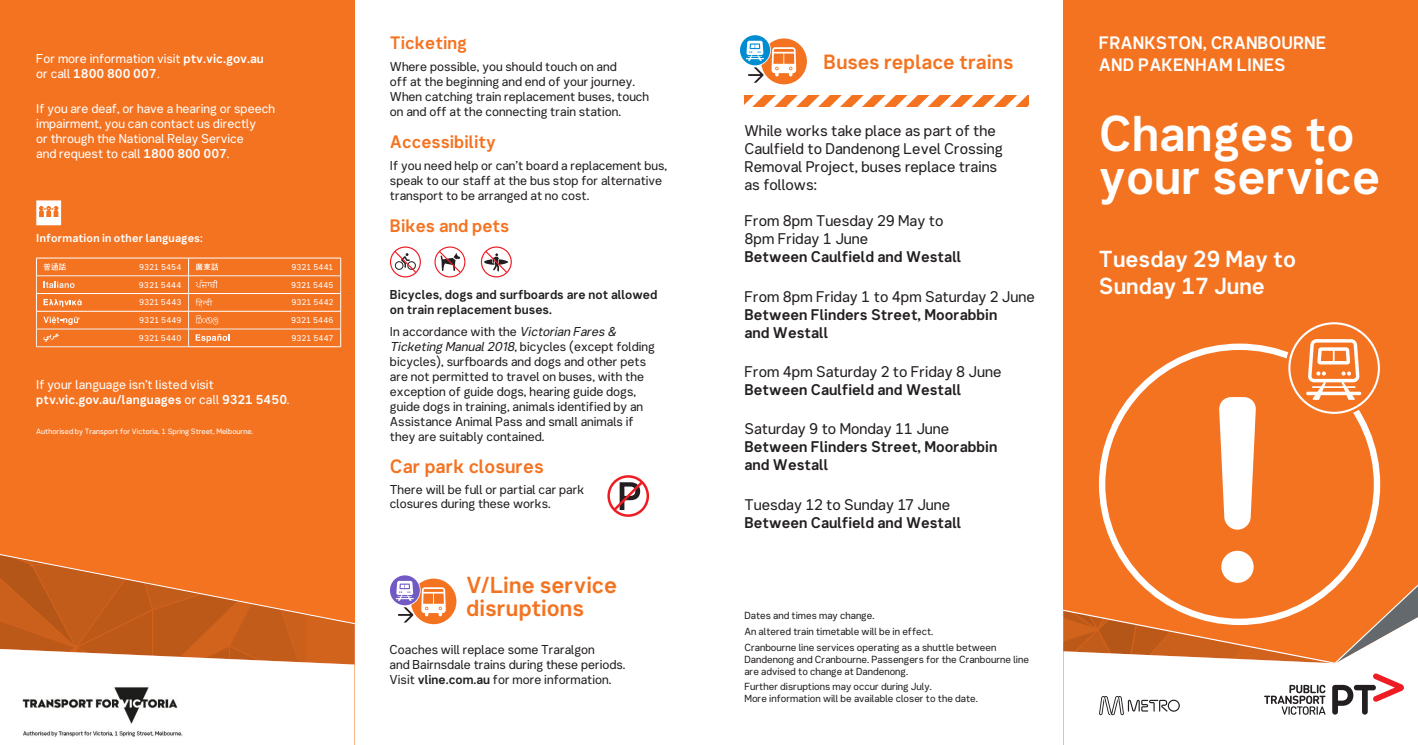
<style>
.page{position:relative;width:1418px;height:745px;background:#fff}
.page>*{position:absolute;margin:0;border:0;box-sizing:border-box;transform-origin:0 0}
.t1{font:700 48.75px/42.5px "Network Sans";color:#fff}
.t2{font:700 22.5px "Network Sans";color:#fff}
.subheading_021_18pt{font:700 22.5px/22.5px "Network Sans";letter-spacing:-.005em;color:#f47321}
.subheading_021_18pt-2{font:700 20px "Network Sans";color:#f47321}
.t3{font:700 18.75px "Network Sans";color:#f47321}
.t4{font:700 17.5px/21px "Network Sans";color:#fff}
.subheading_021{font:700 17.5px "Network Sans";color:#f47321}
.t5{font:15px/18px "Network Sans";color:#231f20}
.t6{font:700 15px/18px "Network Sans";color:#231f20}
.body_copy_10pt{font:12.5px/15px "Network Sans";color:#231f20}
.t7{font:12.5px/15px "Network Sans";color:#fff}
.body_copy_10pt-2{font:700 12.5px/15px "Network Sans";color:#231f20}
.t8{font:700 11.25px "Network Sans";letter-spacing:.015em;color:#fff}
.t9{font:10px/12px "Network Sans";color:#231f20}
.t10{font:8.12px "Network Sans";letter-spacing:.005em;color:#fff}
.t11{font:7.5px "Network Sans";color:#fff}
.s1{font-weight:700}
.s2{font-family:"DIN Round OT"}
.s3{font-style:italic}
.s4{font-weight:400}
</style>
<div class="page">
<svg style="left:434px;top:246px;width:31px;height:31px"></svg>
<svg style="left:390px;top:246px;width:31px;height:31px"></svg>
<svg style="left:481px;top:246px;width:31px;height:31px"></svg>
<div style="left:1063px;top:0;width:354px;height:744px;background:#f47321"></div>
<div style="left:1063px;top:664px;width:354px;height:80px;background:#fff"></div>
<svg style="left:1332px;top:672px;width:71px;height:42px;background:#d0b8b9"></svg>
<svg style="left:1264px;top:684px;width:61px;height:30px;background:#bdbcbc"></svg>
<div style="left:0;top:0;width:354px;height:744px;background:#f47321"></div>
<div style="left:0;top:677px;width:354px;height:67px;background:#fff"></div>
<svg style="left:0;top:554px;width:354px;height:123px"></svg>
<svg style="left:1098px;top:695px;width:81px;height:19px;background:#cfcece"></svg>
<svg style="left:36px;top:200px;width:25px;height:25px"></svg>
<div style="left:37px;top:217px;width:23px;height:5px;background:#fff"></div>
<svg style="left:1063px;top:322px;width:354px;height:341px"></svg>
<svg style="left:740px;top:35px;width:67px;height:49px"></svg>
<svg style="left:744px;top:95px;width:284px;height:11px"></svg>
<svg style="left:426px;top:598px;width:31px;height:26px"></svg>
<svg style="left:390px;top:575px;width:66px;height:48px"></svg>
<svg style="left:607px;top:475px;width:42px;height:41px"></svg>
<img style="left:19px;top:684px;width:165px;height:53px">
<hr style="left:36px;top:258px;width:152px;height:1px;background:#fff">
<hr style="left:188px;top:258px;width:153px;height:1px;background:#fff">
<hr style="left:189px;top:346px;width:152px;height:1px;background:#fff">
<hr style="left:188px;top:275px;width:153px;height:1px;background:#f1f0ed">
<hr style="left:188px;top:328px;width:153px;height:1px;background:#f1f0ed">
<hr style="left:36px;top:275px;width:152px;height:1px;background:#f1f0ed">
<hr style="left:36px;top:328px;width:152px;height:1px;background:#f1f0ed">
<svg style="left:188px;top:258px;width:1px;height:88px"></svg>
<hr style="left:36px;top:346px;width:153px;height:1px;background:#f1f0ed">
<hr style="left:36px;top:293px;width:152px;height:1px;background:#fff">
<svg style="left:36px;top:258px;width:1px;height:88px"></svg>
<hr style="left:188px;top:293px;width:153px;height:1px;background:#fff">
<svg style="left:340px;top:258px;width:1px;height:88px"></svg>
<hr style="left:36px;top:311px;width:152px;height:1px;background:#fff">
<hr style="left:188px;top:311px;width:153px;height:1px;background:#fff">
<svg style="left:44px;top:263px;width:22px;height:7px"></svg>
<svg style="left:196px;top:263px;width:22px;height:7px"></svg>
<svg style="left:196px;top:279px;width:22px;height:9px"></svg>
<svg style="left:44px;top:299px;width:38px;height:8px"></svg>
<svg style="left:196px;top:298px;width:16px;height:9px"></svg>
<svg style="left:44px;top:316px;width:35px;height:8px"></svg>
<svg style="left:196px;top:315px;width:22px;height:9px"></svg>
<svg style="left:43px;top:333px;width:16px;height:8px"></svg>
<svg style="left:196px;top:334px;width:33px;height:8px"></svg>
<svg style="left:44px;top:281px;width:31px;height:7px"></svg>
<p class="t7" style="left:36px;top:51px;width:229px">For more information visit <span class="s1">ptv.vic.gov.au </span>or call <span class="s1">1800 800 007</span><span class="s2">.</span></p>
<p class="t7" style="left:36px;top:100px;width:240px">If you are deaf, or have a hearing or speech impairment, you can contact us directly<br>or through the National Relay Service<br>and request to call <span class="s1">1800 800 007</span>.</p>
<p class="t8" style="left:36px;top:228px;width:168px">Information in other languages:</p>
<p class="t10" style="left:139px;top:260px;width:44px">9321 5454</p>
<p class="t10" style="left:291px;top:260px;width:44px">9321 5441</p>
<p class="t10" style="left:139px;top:277px;width:44px">9321 5444</p>
<p class="t10" style="left:291px;top:277px;width:44px">9321 5445</p>
<p class="t10" style="left:139px;top:295px;width:44px">9321 5443</p>
<p class="t10" style="left:291px;top:295px;width:44px">9321 5442</p>
<p class="t10" style="left:139px;top:313px;width:44px">9321 5449</p>
<p class="t10" style="left:291px;top:313px;width:44px">9321 5446</p>
<p class="t10" style="left:139px;top:330px;width:44px">9321 5440</p>
<p class="t10" style="left:291px;top:330px;width:44px">9321 5447</p>
<p class="t7" style="left:36px;top:376px;width:255px">If your language isn’t listed visit <span class="s1">ptv.vic.gov.au/languages</span> or call <span class="s1">9321 5450</span>.</p>
<p class="t11" style="left:36px;top:425px;width:218px">Authorised by Transport for Victoria, 1 Spring Street, Melbourne.</p>
<p class="subheading_021" style="left:390px;top:28px;width:79px">Ticketing</p>
<p class="body_copy_10pt" style="left:390px;top:58px;width:247px">Where possible, you should touch on and off at the beginning and end of your journey.</p>
<p class="body_copy_10pt" style="left:390px;top:88px;width:261px">When catching train replacement buses, touch on and off at the connecting train station.</p>
<p class="subheading_021" style="left:390px;top:127px;width:107px">Accessibility</p>
<p class="body_copy_10pt" style="left:390px;top:157px;width:279px">If you need help or can’t board a replacement bus, speak to our staff at the bus stop for alternative transport to be arranged at no cost.</p>
<p class="subheading_021" style="left:390px;top:211px;width:121px">Bikes and pets</p>
<p class="body_copy_10pt-2" style="left:390px;top:286px;width:269px">Bicycles, dogs and surfboards are not allowed on train replacement buses.</p>
<p class="body_copy_10pt" style="left:390px;top:323px;width:266px">In accordance with the <span class="s3">VictorianFares&amp; TicketingManual2018</span>, bicycles (except folding bicycles), surfboards and dogs and other pets are not permitted to travel on buses, with the exception of guide dogs, hearing guide dogs, guide dogs in training, animals identified by an Assistance Animal Pass and small animals if they are suitably contained.</p>
<p class="t3" style="left:390px;top:450px;width:155px">Car park closures</p>
<p class="body_copy_10pt" style="left:390px;top:482px;width:196px;line-height:13.8px">There will be full or partial car park closures during these works.</p>
<p class="subheading_021_18pt" style="left:466px;top:572px;width:152px">V/Line service disruptions</p>
<p class="body_copy_10pt" style="left:389px;top:640px;width:237px">Coaches will replace some Traralgon<br>and Bairnsdale trains during these periods.<br>Visit <span class="s1">vline.com.au</span> for more information.</p>
<p class="subheading_021_18pt-2" style="left:823px;top:45px;width:191px">Buses replace trains</p>
<p class="t5" style="left:744px;top:121px;width:260px">While works take place as part of the<br>Caulfield to Dandenong Level Crossing<br>Removal Project, buses replace trains as follows:</p>
<p class="t5" style="left:744px;top:211px;width:218px">From 8pm Tuesday 29 May to<br>8pm Friday 1 June<br><span class="s1">Between Caulfield and Westall</span></p>
<p class="t6" style="left:744px;top:286px;width:292px"><span class="s4">From 8pm Friday 1 to 4pm Saturday 2 June<br></span>Between Flinders Street, Moorabbin<br>and Westall</p>
<p class="t5" style="left:744px;top:362px;width:258px">From 4pm Saturday 2 to Friday 8 June<br><span class="s1">Between Caulfield and Westall</span></p>
<p class="t6" style="left:744px;top:419px;width:254px"><span class="s4">Saturday 9 to Monday 11 June<br></span>Between Flinders Street, Moorabbin and Westall</p>
<p class="t6" style="left:744px;top:494px;width:218px"><span class="s4">Tuesday 12 to Sunday 17 June<br></span>Between Caulfield and Westall</p>
<p class="t9" style="left:744px;top:609px;width:131px">Dates and times may change.</p>
<p class="t9" style="left:744px;top:624px;width:190px">An altered train timetable will be in effect.</p>
<p class="t9" style="left:744px;top:640px;width:286px">Cranbourne line services operating as a shuttle between<br>Dandenong and Cranbourne. Passengers for the Cranbourne line are advised to change at Dandenong.</p>
<p class="t9" style="left:744px;top:679px;width:235px">Further disruptions may occur during July.<br>More information will be available closer to the date.</p>
<p class="t4" style="left:1098px;top:32px;width:229px">FRANKSTON, CRANBOURNE<br>AND PAKENHAM LINES</p>
<p class="t1" style="left:1098px;top:110px;width:283px">Changes to your service</p>
<p class="t2" style="left:1098px;top:239px;width:198px">Tuesday 29 May to</p>
<p class="t2" style="left:1098px;top:266px;width:168px">Sunday 17 June</p>
</div>
